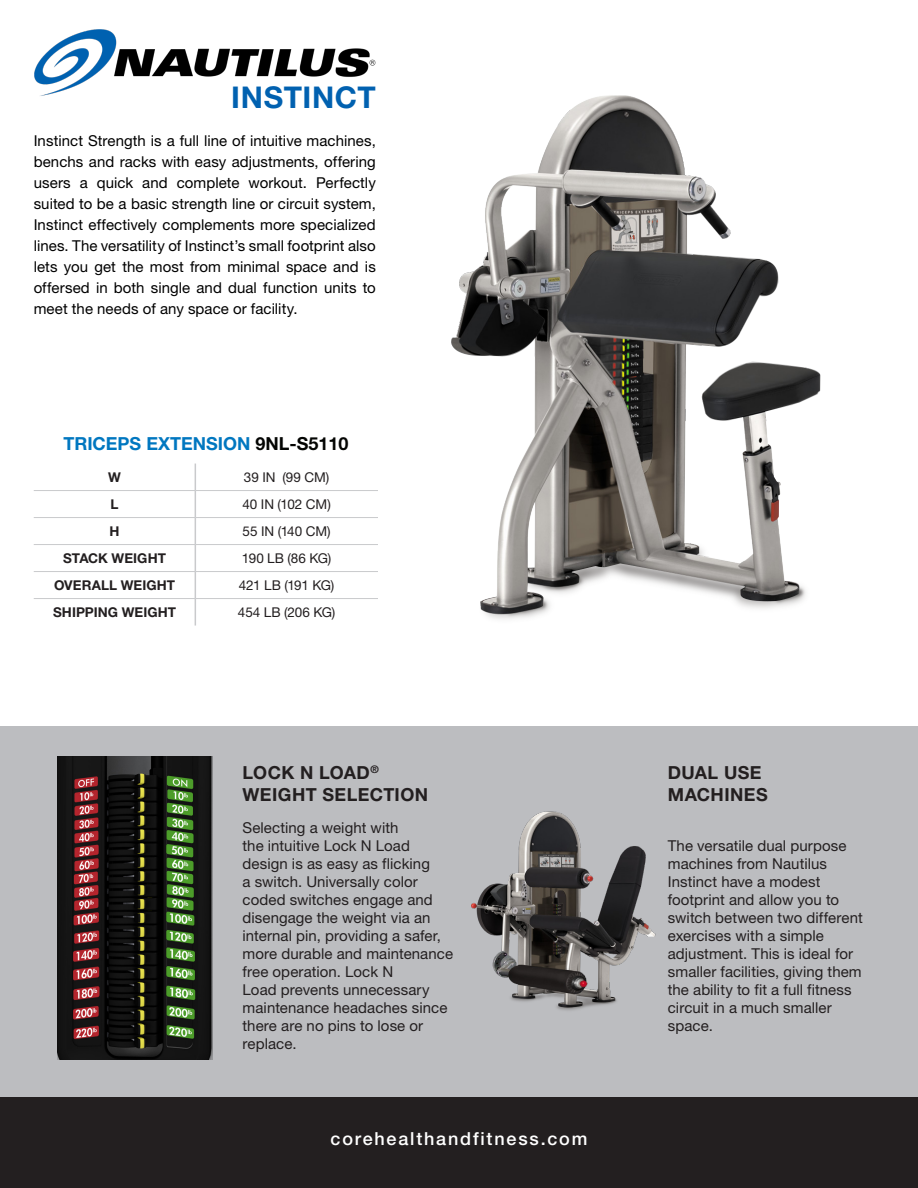
<style>
.page{position:relative;width:918px;height:1188px;background:#fff}
.page>*{position:absolute;margin:0;border:0;box-sizing:border-box;transform-origin:0 0}
.t1{font:700 30px "Helvetica Neue LT Pro";letter-spacing:.02em;color:#0161b0}
.t2{font:700 18px/21.6px "Helvetica Neue LT Pro";letter-spacing:.02em;color:#231f20}
.t3{font:700 18px "Helvetica Neue LT Pro";color:#0077c0}
.t4{font:500 18px "Helvetica Neue LT Pro";letter-spacing:.1em;color:#fff}
.t5{font:15px/18px "Helvetica Neue LT Pro";letter-spacing:.005em;color:#231f20}
.t6{font:15px/21px "Helvetica Neue LT Pro";letter-spacing:.005em;color:#000;text-align:justify}
.t7{font:13.5px "Helvetica Neue LT Pro";letter-spacing:-.005em;color:#231f20}
.t8{font:700 13.5px "Helvetica Neue LT Pro";letter-spacing:.005em;color:#231f20}
.t9{font:13.5px "Helvetica Neue LT Pro";letter-spacing:-.03em;color:#231f20}
.s1{color:#040503}
</style>
<div class="page">
<div style="left:0;top:726px;width:918px;height:378px;background:#bcbdc0"></div>
<div style="left:0;top:1097px;width:918px;height:91px;background:#231f20"></div>
<img style="left:34px;top:29px;width:342px;height:67px">
<img style="left:57px;top:757px;width:156px;height:302px">
<img style="left:471px;top:811px;width:185px;height:200px">
<img style="left:451px;top:95px;width:370px;height:524px">
<svg style="left:195px;top:464px;width:1px;height:162px"></svg>
<hr style="left:34px;top:490px;width:161px;height:1px;background:#c9cacc">
<hr style="left:195px;top:490px;width:183px;height:1px;background:#c9cacc">
<hr style="left:34px;top:517px;width:161px;height:1px;background:#c9cacc">
<hr style="left:195px;top:517px;width:183px;height:1px;background:#c9cacc">
<hr style="left:34px;top:544px;width:161px;height:1px;background:#c9cacc">
<hr style="left:195px;top:544px;width:183px;height:1px;background:#c9cacc">
<hr style="left:34px;top:571px;width:161px;height:1px;background:#c9cacc">
<hr style="left:195px;top:571px;width:183px;height:1px;background:#c9cacc">
<hr style="left:34px;top:598px;width:161px;height:1px;background:#c9cacc">
<hr style="left:195px;top:598px;width:183px;height:1px;background:#c9cacc">
<h1 class="t1" style="left:231px;top:79px;width:146px">INSTINCT</h1>
<p class="t6" style="left:34px;top:130px;width:344px">Instinct Strength is a full line of intuitive machines, benchs and racks with easy adjustments, offering users a quick and complete workout. Perfectly suited to be a basic strength line or circuit system, Instinct effectively complements more specialized lines. The versatility of Instinct’s small footprint also lets you get the most from minimal space and is offersed in both single and dual function units to meet the needs of any space or facility.</p>
<p class="t3" style="left:63px;top:432px;width:287px">TRICEPS EXTENSION <span class="s1">9NL-S5110</span></p>
<p class="t8" style="left:108px;top:469px;width:14px">W</p>
<p class="t7" style="left:244px;top:469px;width:87px">39 IN (99 CM)</p>
<p class="t8" style="left:111px;top:496px;width:10px">L</p>
<p class="t7" style="left:242px;top:496px;width:90px">40 IN (102 CM)</p>
<p class="t8" style="left:110px;top:523px;width:12px">H</p>
<p class="t7" style="left:243px;top:523px;width:90px">55 IN (140 CM)</p>
<p class="t8" style="left:63px;top:550px;width:104px">STACK WEIGHT</p>
<p class="t7" style="left:242px;top:550px;width:91px">190 LB (86 KG)</p>
<p class="t8" style="left:54px;top:577px;width:123px">OVERALL WEIGHT</p>
<p class="t9" style="left:239px;top:577px;width:97px">421 LB (191 KG)</p>
<p class="t8" style="left:53px;top:604px;width:125px">SHIPPING WEIGHT</p>
<p class="t7" style="left:238px;top:604px;width:99px">454 LB (206 KG)</p>
<p class="t2" style="left:243px;top:762px;width:187px">LOCK N LOAD<sup>®<br></sup>WEIGHT SELECTION</p>
<p class="t2" style="left:668px;top:762px;width:101px">DUAL USE<br>MACHINES</p>
<p class="t5" style="left:243px;top:818px;width:212px">Selecting a weight with<br>the intuitive Lock N Load design is as easy as flicking<br>a switch. Universally color coded switches engage and disengage the weight via an internal pin, providing a safer, more durable and maintenance free operation. Lock N<br>Load prevents unnecessary maintenance headaches since there are no pins to lose or replace.</p>
<p class="t5" style="left:668px;top:836px;width:196px">The versatile dual purpose machines from Nautilus<br>Instinct have a modest footprint and allow you to switch between two different exercises with a simple adjustment. This is ideal for smaller facilities, giving them the ability to fit a full fitness circuit in a much smaller space.</p>
<p class="t4" style="left:331px;top:1128px;width:258px">corehealthandfitness.com</p>
</div>
